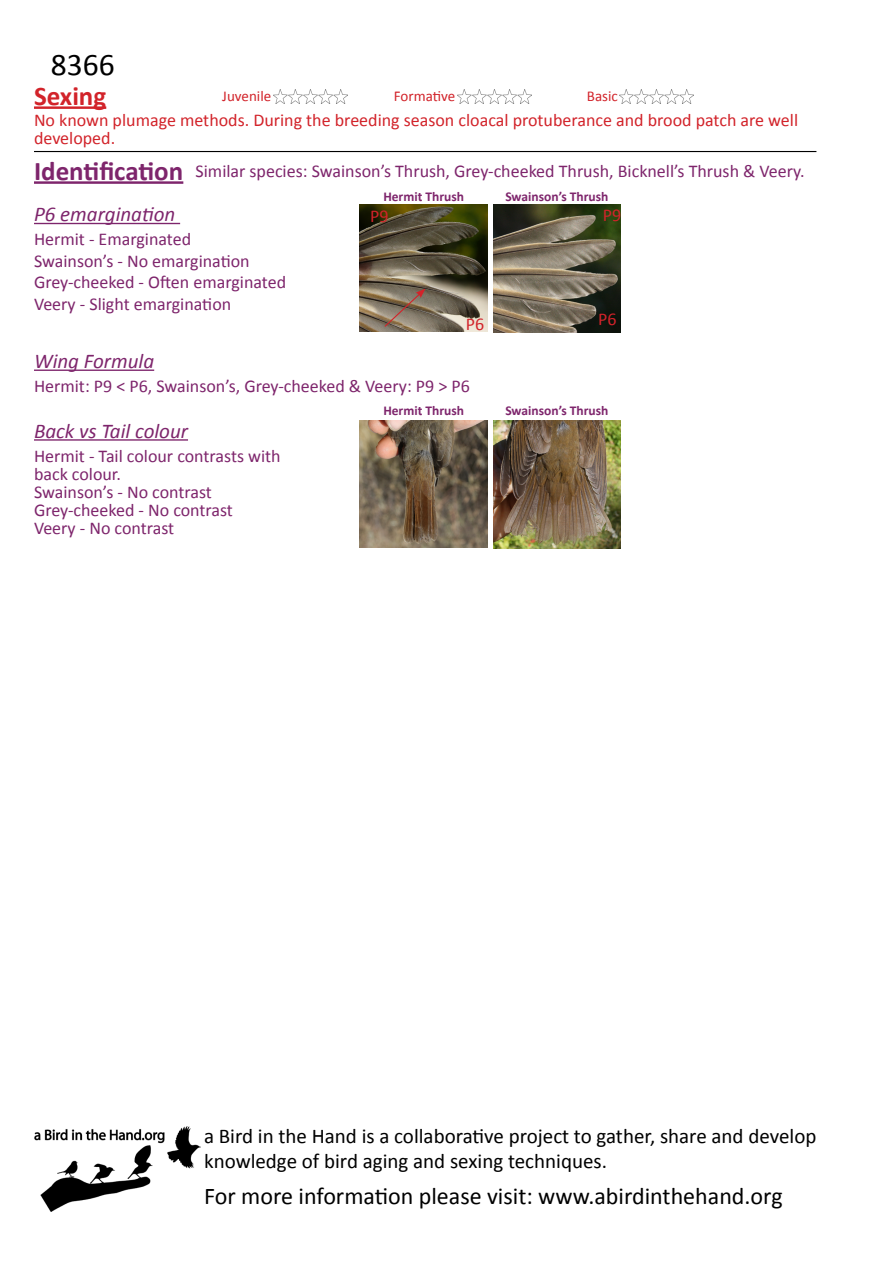
<style>
.page{position:relative;width:893px;height:1263px;background:#fff}
.page>*{position:absolute;margin:0;border:0;box-sizing:border-box;transform-origin:0 0}
.t1{font:31.5px "Calibri";color:#000}
.t2{font:700 27px "Calibri";color:#d2232a}
.t3{font:24px "Calibri";color:#000}
.t4{font:21px/25.2px "Calibri";color:#000}
.t5{font:italic 21px "Calibri";color:#7e256c}
.t6{font:18px/18px "Calibri";color:#7e256c}
.t7{font:18px/18px "Calibri";color:#d2232a}
.t8{font:15px "Calibri";color:#d2232a}
.t9{font:700 13.5px "Calibri";color:#7e256c}
.s1{font-weight:700;font-size:27px}
</style>
<div class="page">
<hr style="left:34px;top:106px;width:72px;height:3px;background:#d2232a">
<img style="left:273px;top:89px;width:74px;height:15px">
<img style="left:457px;top:89px;width:74px;height:15px">
<img style="left:620px;top:89px;width:74px;height:15px">
<hr style="left:34px;top:181px;width:149px;height:3px;background:#7e256c">
<hr style="left:34px;top:151px;width:782px;height:1px;background:#000">
<img style="left:493px;top:205px;width:128px;height:127px">
<hr style="left:34px;top:223px;width:146px;height:1px;background:#7e256c">
<img style="left:360px;top:204px;width:127px;height:128px">
<svg style="left:383px;top:288px;width:42px;height:40px;background:#8a7765"></svg>
<hr style="left:34px;top:369px;width:120px;height:2px;background:#7e256c">
<hr style="left:34px;top:439px;width:154px;height:2px;background:#7e256c">
<img style="left:493px;top:421px;width:128px;height:127px">
<img style="left:360px;top:420px;width:127px;height:128px">
<img style="left:34px;top:1127px;width:166px;height:85px">
<h1 class="t1" style="left:51px;top:44px;width:65px">8366</h1>
<h2 class="t2" style="left:34px;top:79px;width:74px">Sexing</h2>
<p class="t7" style="left:34px;top:111px;width:766px">No known plumage methods. During the breeding season cloacal protuberance and brood patch are well developed.</p>
<p class="t8" style="left:222px;top:86px;width:50px">Juvenile</p>
<p class="t8" style="left:394px;top:86px;width:63px">Formative</p>
<p class="t8" style="left:587px;top:86px;width:32px">Basic</p>
<p class="t6" style="left:34px;top:162px;width:772px"><span class="s1">Identification</span> Similar species: Swainson’s Thrush, Grey-cheeked Thrush, Bicknell’s Thrush &amp; Veery.</p>
<p class="t5" style="left:34px;top:200px;width:143px">P6 emargination</p>
<p class="t6" style="left:34px;top:229px;width:254px;line-height:21.6px">Hermit - Emarginated<br>Swainson’s - No emargination<br>Grey-cheeked - Often emarginated<br>Veery - Slight emargination</p>
<p class="t5" style="left:34px;top:347px;width:122px">Wing Formula</p>
<p class="t9" style="left:383px;top:188px;width:82px">Hermit Thrush</p>
<p class="t9" style="left:505px;top:188px;width:105px">Swainson’s Thrush</p>
<p class="t7" style="left:370px;top:207px;width:20px">P9</p>
<p class="t7" style="left:466px;top:315px;width:20px">P6</p>
<p class="t7" style="left:603px;top:206px;width:20px">P9</p>
<p class="t7" style="left:598px;top:310px;width:20px">P6</p>
<p class="t6" style="left:34px;top:377px;width:437px">Hermit: P9 &lt; P6, Swainson’s, Grey-cheeked &amp; Veery: P9 &gt; P6</p>
<p class="t5" style="left:34px;top:416px;width:155px">Back vs Tail colour</p>
<p class="t6" style="left:34px;top:447px;width:248px">Hermit - Tail colour contrasts with back colour.<br>Swainson’s - No contrast<br>Grey-cheeked - No contrast<br>Veery - No contrast</p>
<p class="t9" style="left:383px;top:402px;width:82px">Hermit Thrush</p>
<p class="t9" style="left:505px;top:402px;width:105px">Swainson’s Thrush</p>
<p class="t4" style="left:204px;top:1123px;width:614px">a Bird in the Hand is a collaborative project to gather, share and develop knowledge of bird aging and sexing techniques.</p>
<h3 class="t3" style="left:204px;top:1181px;width:580px">For more information please visit: www.abirdinthehand.org</h3>
</div>
